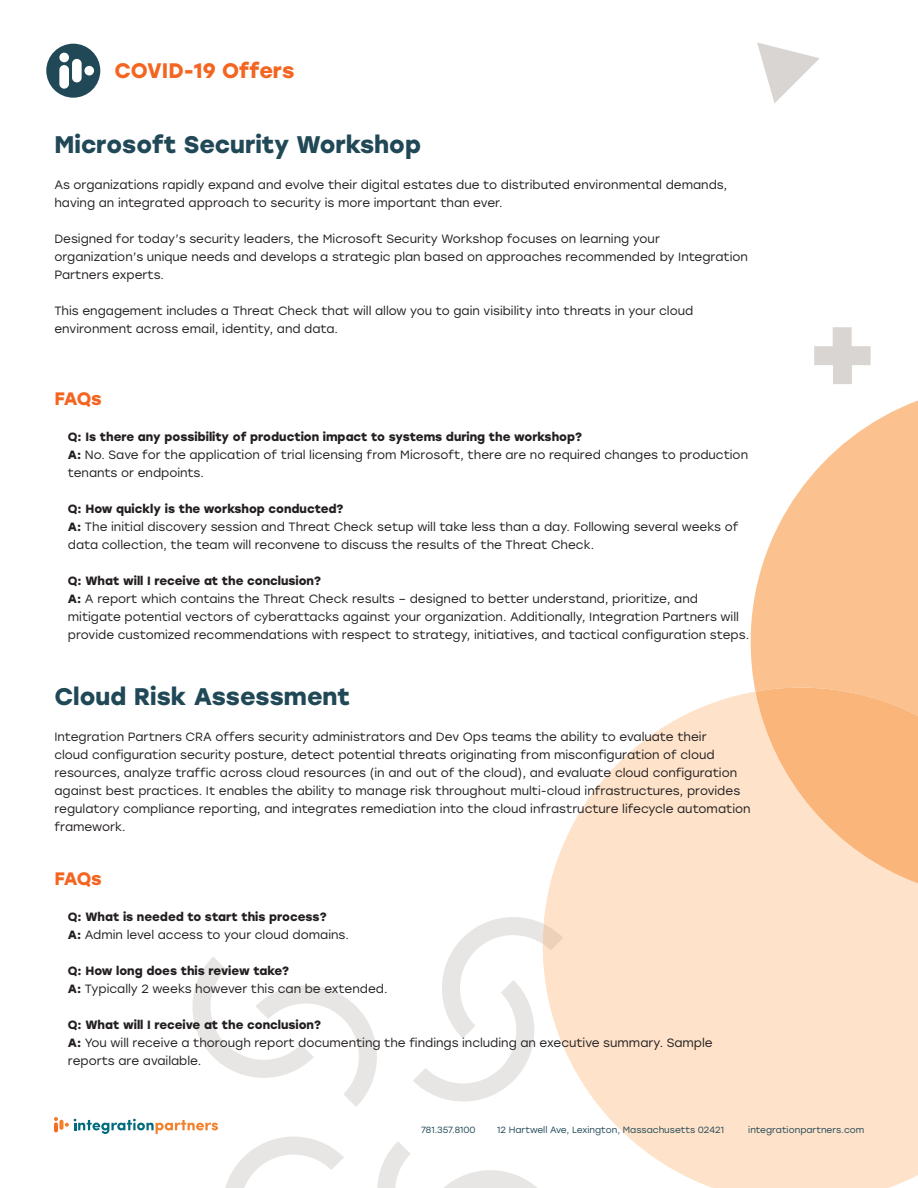
<style>
.page{position:relative;width:918px;height:1188px;background:#fff}
.page>*{position:absolute;margin:0;border:0;box-sizing:border-box;transform-origin:0 0}
.t1{font:700 24px "Stolzl";color:#204856}
.t2{font:700 21px "Stolzl";color:#f36521}
.t3{font:700 18px "Stolzl";letter-spacing:-.05em;color:#f36521}
.t4{font:12px/18px "Stolzl";color:#231f20}
.t5{font:700 12px/18px "Stolzl";color:#231f20}
.t6{font:9px "Stolzl";color:#204856}
.s1{font-weight:700}
.s2{font-weight:400}
</style>
<div class="page">
<svg style="left:192px;top:957px;width:185px;height:150px"></svg>
<svg style="left:377px;top:1141px;width:34px;height:47px"></svg>
<svg style="left:444px;top:1170px;width:93px;height:18px"></svg>
<svg style="left:225px;top:1137px;width:119px;height:51px"></svg>
<svg style="left:544px;top:692px;width:374px;height:496px;background:#fee6d1"></svg>
<svg style="left:413px;top:917px;width:150px;height:185px"></svg>
<svg style="left:751px;top:400px;width:167px;height:316px;fill:#fbc290"></svg>
<svg style="left:755px;top:688px;width:163px;height:195px;background:#fbc393"></svg>
<svg style="left:814px;top:327px;width:57px;height:57px"></svg>
<svg style="left:757px;top:42px;width:63px;height:61px"></svg>
<svg style="left:54px;top:1117px;width:164px;height:17px"></svg>
<svg style="left:46px;top:44px;width:54px;height:54px"></svg>
<h2 class="t2" style="left:115px;top:55px;width:181px">COVID-19 Offers</h2>
<h1 class="t1" style="left:54px;top:127px;width:368px">Microsoft Security Workshop</h1>
<p class="t4" style="left:54px;top:175px;width:674px">As organizations rapidly expand and evolve their digital estates due to distributed environmental demands, having an integrated approach to security is more important than ever.</p>
<p class="t4" style="left:54px;top:229px;width:695px">Designed for today’s security leaders, the Microsoft Security Workshop focuses on learning your organization’s unique needs and develops a strategic plan based on approaches recommended by Integration<br>Partners experts.</p>
<p class="t4" style="left:54px;top:301px;width:640px">This engagement includes a Threat Check that will allow you to gain visibility into threats in your cloud environment across email, identity, and data.</p>
<h3 class="t3" style="left:54px;top:385px;width:49px">FAQs</h3>
<p class="t4" style="left:68px;top:427px;width:682px"><span class="s1">Q: Is there any possibility of production impact to systems during the workshop?<br>A:</span> No. Save for the application of trial licensing from Microsoft, there are no required changes to production tenants or endpoints.</p>
<p class="t4" style="left:68px;top:499px;width:672px"><span class="s1">Q: How quickly is the workshop conducted?<br>A:</span> The initial discovery session and Threat Check setup will take less than a day. Following several weeks of data collection, the team will reconvene to discuss the results of the Threat Check.</p>
<p class="t4" style="left:68px;top:571px;width:683px"><span class="s1">Q: What will I receive at the conclusion?<br>A:</span> A report which contains the Threat Check results – designed to better understand, prioritize, and mitigate potential vectors of cyberattacks against your organization. Additionally, Integration Partners will provide customized recommendations with respect to strategy, initiatives, and tactical configuration steps.</p>
<h1 class="t1" style="left:54px;top:679px;width:297px">Cloud Risk Assessment</h1>
<p class="t4" style="left:54px;top:727px;width:698px">Integration Partners CRA offers security administrators and Dev Ops teams the ability to evaluate their<br>cloud configuration security posture, detect potential threats originating from misconfiguration of cloud resources, analyze traffic across cloud resources (in and out of the cloud), and evaluate cloud configuration against best practices. It enables the ability to manage risk throughout multi-cloud infrastructures, provides regulatory compliance reporting, and integrates remediation into the cloud infrastructure lifecycle automation framework.</p>
<h3 class="t3" style="left:54px;top:865px;width:49px">FAQs</h3>
<p class="t5" style="left:68px;top:907px;width:283px">Q: What is needed to start this process?<br>A: <span class="s2">Admin level access to your cloud domains.</span></p>
<p class="t4" style="left:68px;top:961px;width:321px"><span class="s1">Q: How long does this review take?<br>A:</span> Typically 2 weeks however this can be extended.</p>
<p class="t4" style="left:68px;top:1015px;width:646px"><span class="s1">Q: What will I receive at the conclusion?<br>A:</span> You will receive a thorough report documenting the findings including an executive summary. Sample reports are available.</p>
<p class="t6" style="left:421px;top:1123px;width:56px">781.357.8100</p>
<p class="t6" style="left:497px;top:1123px;width:228px">12 Hartwell Ave, Lexington, Massachusetts 02421</p>
<p class="t6" style="left:748px;top:1123px;width:118px">integrationpartners.com</p>
</div>
